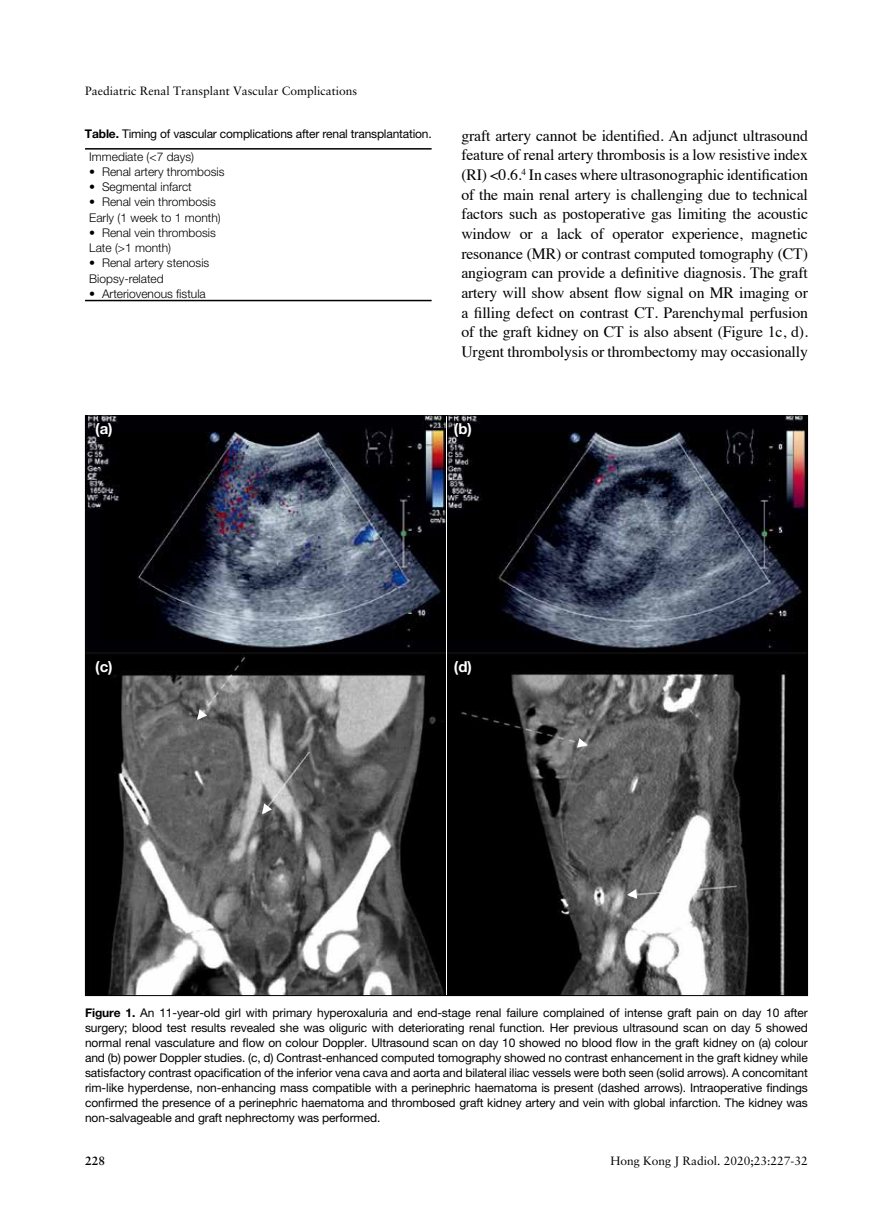
<style>
.page{position:relative;width:893px;height:1229px;background:#fff}
.page>*{position:absolute;margin:0;border:0;box-sizing:border-box;transform-origin:0 0}
.t1{font:15.75px/19.6px "Times";letter-spacing:-.01em;color:#000;text-align:justify}
.t2{font:700 15px "Helvetica Neue";color:#fff}
.t3{font:12px/15px "Helvetica Neue";letter-spacing:-.015em;color:#000;text-align:justify}
.t4{font:300 12px/15.5px "Helvetica Neue";color:#000}
.t5{font:12px "Sabon";color:#000}
.t6{font:700 12px "Sabon";color:#000}
.s1{font-weight:700}
</style>
<div class="page">
<img style="left:87px;top:417px;width:719px;height:577px">
<hr style="left:85px;top:653px;width:723px;height:1px;background:#fff">
<hr style="left:85px;top:300px;width:347px;height:1px;background:#000">
<hr style="left:85px;top:148px;width:347px;height:2px;background:#000">
<hr style="left:446px;top:416px;width:1px;height:579px;background:#fff">
<svg style="left:197px;top:709px;width:10px;height:11px"></svg>
<svg style="left:262px;top:803px;width:10px;height:11px"></svg>
<svg style="left:577px;top:738px;width:11px;height:10px"></svg>
<svg style="left:627px;top:889px;width:10px;height:10px"></svg>
<p class="t5" style="left:85px;top:84px;width:274px">Paediatric Renal Transplant Vascular Complications</p>
<p class="t3" style="left:85px;top:126px;width:348px"><span class="s1">Table.</span> Timing of vascular complications after renal transplantation.</p>
<p class="t4" style="left:89px;top:149px;width:106px">Immediate (&lt;7 days)</p>
<p class="t4" style="left:89px;top:164px;width:137px">• Renal artery thrombosis</p>
<p class="t4" style="left:89px;top:179px;width:104px">• Segmental infarct</p>
<p class="t4" style="left:89px;top:194px;width:133px">• Renal vein thrombosis<br>Early (1 week to 1 month)</p>
<p class="t4" style="left:89px;top:224px;width:128px">• Renal vein thrombosis<br>Late (&gt;1 month)</p>
<p class="t4" style="left:89px;top:255px;width:122px">• Renal artery stenosis<br>Biopsy-related</p>
<p class="t4" style="left:89px;top:285px;width:118px">• Arteriovenous fistula</p>
<p class="t1" style="left:461px;top:124px;width:348px">graft artery cannot be identified. An adjunct ultrasound feature of renal artery thrombosis is a low resistive index (RI) &lt;0.6.<sup>4</sup> In cases where ultrasonographic identification of the main renal artery is challenging due to technical factors such as postoperative gas limiting the acoustic window or a lack of operator experience, magnetic resonance (MR) or contrast computed tomography (CT) angiogram can provide a definitive diagnosis. The graft artery will show absent flow signal on MR imaging or a filling defect on contrast CT. Parenchymal perfusion of the graft kidney on CT is also absent (Figure 1c, d).<br>Urgent thrombolysis or thrombectomy may occasionally</p>
<p class="t2" style="left:95px;top:419px;width:19px">(a)</p>
<p class="t2" style="left:454px;top:419px;width:20px">(b)</p>
<p class="t2" style="left:95px;top:657px;width:19px">(c)</p>
<p class="t2" style="left:454px;top:657px;width:20px">(d)</p>
<p class="t3" style="left:85px;top:1005px;width:724px"><span class="s1">Figure 1.</span> An 11-year-old girl with primary hyperoxaluria and end-stage renal failure complained of intense graft pain on day 10 after surgery; blood test results revealed she was oliguric with deteriorating renal function. Her previous ultrasound scan on day 5 showed normal renal vasculature and flow on colour Doppler. Ultrasound scan on day 10 showed no blood flow in the graft kidney on (a) colour and (b) power Doppler studies. (c, d) Contrast-enhanced computed tomography showed no contrast enhancement in the graft kidney while satisfactory contrast opacification of the inferior vena cava and aorta and bilateral iliac vessels were both seen (solid arrows). A concomitant rim-like hyperdense, non-enhancing mass compatible with a perinephric haematoma is present (dashed arrows). Intraoperative findings confirmed the presence of a perinephric haematoma and thrombosed graft kidney artery and vein with global infarction. The kidney was non-salvageable and graft nephrectomy was performed.</p>
<p class="t6" style="left:85px;top:1153px;width:22px">228</p>
<p class="t5" style="left:610px;top:1153px;width:199px">Hong Kong J Radiol. 2020;23:227-32</p>
</div>
